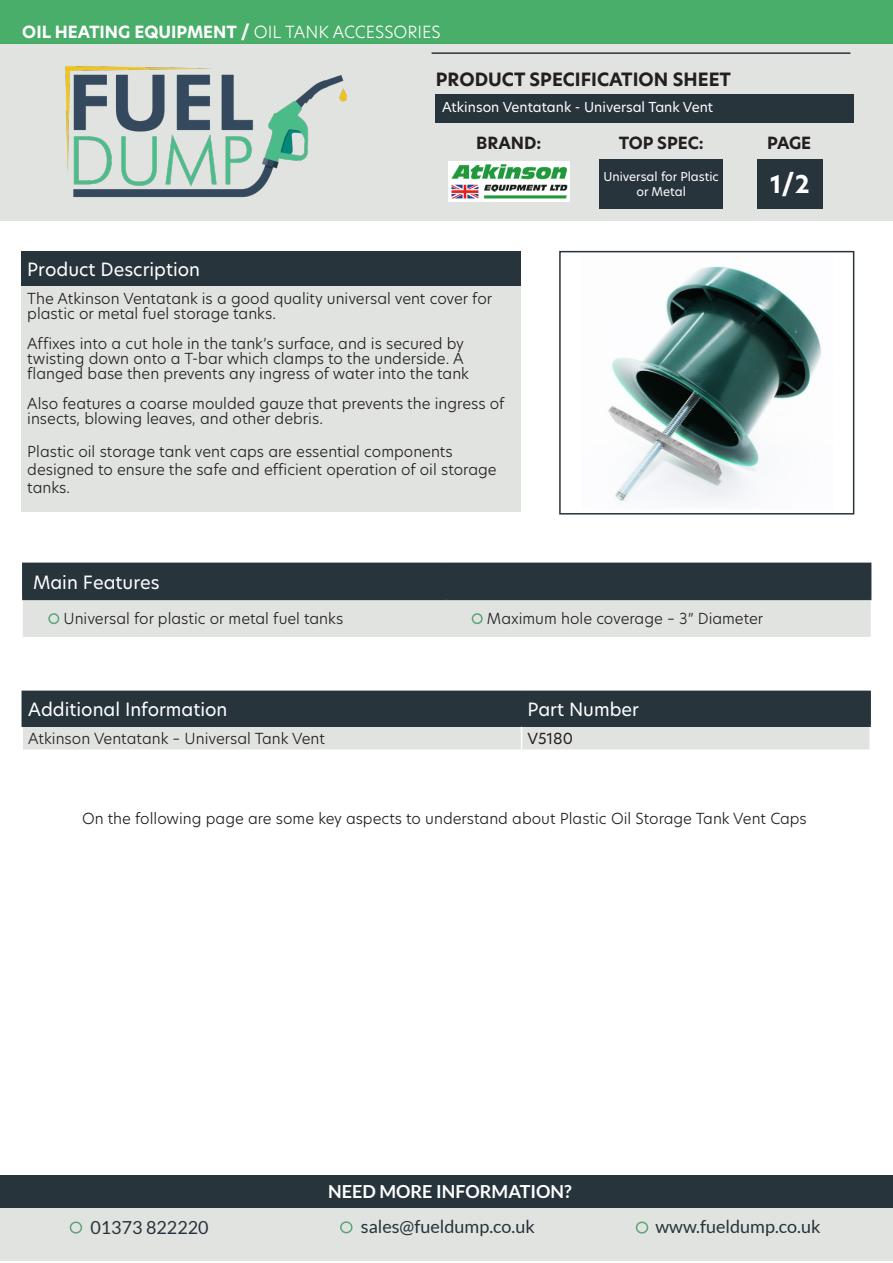
<style>
.page{position:relative;width:893px;height:1263px;background:#fff}
.page>*{position:absolute;margin:0;border:0;box-sizing:border-box;transform-origin:0 0}
.t1{font:700 24px "New Hero";color:#fff}
.t2{font:18px "New Hero";color:#fff}
.t3{font:18px "Lato";color:#28333b}
.t4{font:700 18px "New Hero";color:#231f20}
.t5{font:700 18px "Lato";color:#fff}
.t6{font:700 16.5px "New Hero";color:#fff}
.t7{font:700 16.5px "New Hero";color:#231f20}
.t8{font:300 15px/15px "New Hero";color:#231f20}
.t9{font:15px "New Hero";letter-spacing:-.005em;color:#231f20}
.t10{font:13.5px "New Hero";color:#fff}
.t11{font:12px/14.4px "New Hero";color:#fff;text-align:center}
.s1{font-weight:300}
</style>
<div class="page">
<div style="left:0;top:44px;width:893px;height:177px;background:#e0e3e0"></div>
<div style="left:435px;top:94px;width:419px;height:29px;background:#28343c"></div>
<div style="left:600px;top:159px;width:123px;height:49px;background:#28343c"></div>
<div style="left:0;top:0;width:893px;height:44px;background:#49ae69"></div>
<svg style="left:23px;top:564px;width:848px;height:73px;background:#868d8f"></svg>
<hr style="left:22px;top:563px;width:424px;height:1px;background:#28343c">
<hr style="left:22px;top:564px;width:2px;height:35px;background:#28343c">
<hr style="left:446px;top:563px;width:425px;height:1px;background:#28343c">
<hr style="left:445px;top:564px;width:2px;height:35px;background:#28343c">
<hr style="left:870px;top:564px;width:1px;height:35px;background:#28343c">
<hr style="left:22px;top:599px;width:424px;height:1px;background:#28343c">
<hr style="left:446px;top:599px;width:425px;height:1px;background:#28343c">
<div style="left:48px;top:613px;width:11px;height:11px;border:2px solid #5ca577;border-radius:50%"></div>
<div style="left:472px;top:613px;width:11px;height:11px;border:2px solid #5ca577;border-radius:50%"></div>
<div style="left:22px;top:691px;width:500px;height:35px;background:#28343c"></div>
<div style="left:522px;top:691px;width:348px;height:35px;background:#28343c"></div>
<div style="left:23px;top:727px;width:846px;height:22px;background:#e0e3e0"></div>
<hr style="left:522px;top:691px;width:349px;height:1px;background:#28343c">
<hr style="left:869px;top:692px;width:2px;height:33px;background:#28343c">
<hr style="left:22px;top:725px;width:500px;height:2px;background:#28343c">
<hr style="left:522px;top:725px;width:349px;height:2px;background:#28343c">
<hr style="left:432px;top:52px;width:418px;height:2px;background:#28343c">
<div style="left:0;top:1206px;width:893px;height:55px;background:#e0e3e0"></div>
<div style="left:636px;top:1221px;width:12px;height:12px;border:2px solid #5ca577;border-radius:50%"></div>
<div style="left:70px;top:1221px;width:12px;height:12px;border:2px solid #5ca577;border-radius:50%"></div>
<div style="left:340px;top:1221px;width:12px;height:12px;border:2px solid #5ca577;border-radius:50%"></div>
<div style="left:0;top:1175px;width:893px;height:33px;background:#28343c"></div>
<img style="left:65px;top:66px;width:282px;height:132px">
<div style="left:757px;top:159px;width:65px;height:49px;background:#28343c"></div>
<div style="left:21px;top:251px;width:500px;height:35px;background:#28343c"></div>
<div style="left:21px;top:286px;width:500px;height:225px;background:#e0e3e0"></div>
<img style="left:608px;top:266px;width:213px;height:236px">
<div style="left:559px;top:251px;width:295px;height:263px;border:2px solid #28333b"></div>
<img style="left:448px;top:162px;width:121px;height:40px">
<p class="t6" style="left:22px;top:20px;width:420px">OIL HEATING EQUIPMENT / <span class="s1">OIL TANK ACCESSORIES</span></p>
<p class="t4" style="left:436px;top:67px;width:297px">PRODUCT SPECIFICATION SHEET</p>
<p class="t10" style="left:442px;top:98px;width:272px">Atkinson Ventatank - Universal Tank Vent</p>
<p class="t7" style="left:476px;top:132px;width:67px">BRAND:</p>
<p class="t7" style="left:619px;top:132px;width:86px">TOP SPEC:</p>
<p class="t2" style="left:27px;top:257px;width:174px">Product Description</p>
<p class="t8" style="left:27px;top:290px;width:466px">The Atkinson Ventatank is a good quality universal vent cover for plastic or metal fuel storage tanks.</p>
<p class="t8" style="left:27px;top:335px;width:438px">Affixes into a cut hole in the tank’s surface, and is secured by</p>
<p class="t8" style="left:27px;top:350px;width:443px">twisting down onto a T-bar which clamps to the underside. A flanged base then prevents any ingress of water into the tank</p>
<p class="t8" style="left:27px;top:395px;width:479px">Also features a coarse moulded gauze that prevents the ingress of insects, blowing leaves, and other debris.</p>
<p class="t8" style="left:27px;top:443px;width:427px">Plastic oil storage tank vent caps are essential components</p>
<p class="t8" style="left:27px;top:460px;width:471px;line-height:18px">designed to ensure the safe and efficient operation of oil storage tanks.</p>
<p class="t11" style="left:603px;top:169px;width:117px">Universal for Plastic or Metal</p>
<p class="t7" style="left:767px;top:132px;width:46px">PAGE</p>
<p class="t1" style="left:770px;top:168px;width:41px">1/2</p>
<p class="t2" style="left:33px;top:570px;width:128px">Main Features</p>
<p class="t8" style="left:63px;top:611px;width:281px">Universal for plastic or metal fuel tanks</p>
<p class="t8" style="left:487px;top:611px;width:278px">Maximum hole coverage – 3” Diameter</p>
<p class="t2" style="left:28px;top:697px;width:201px">Additional Information</p>
<p class="t2" style="left:528px;top:697px;width:113px">Part Number</p>
<p class="t8" style="left:28px;top:731px;width:298px">Atkinson Ventatank – Universal Tank Vent</p>
<p class="t9" style="left:528px;top:728px;width:47px">V5180</p>
<p class="t8" style="left:82px;top:811px;width:726px">On the following page are some key aspects to understand about Plastic Oil Storage Tank Vent Caps</p>
<p class="t5" style="left:328px;top:1181px;width:245px">NEED MORE INFORMATION?</p>
<p class="t3" style="left:90px;top:1217px;width:120px">01373 822220</p>
<p class="t3" style="left:361px;top:1216px;width:175px">sales@fueldump.co.uk</p>
<p class="t3" style="left:655px;top:1216px;width:167px">www.fueldump.co.uk</p>
</div>
